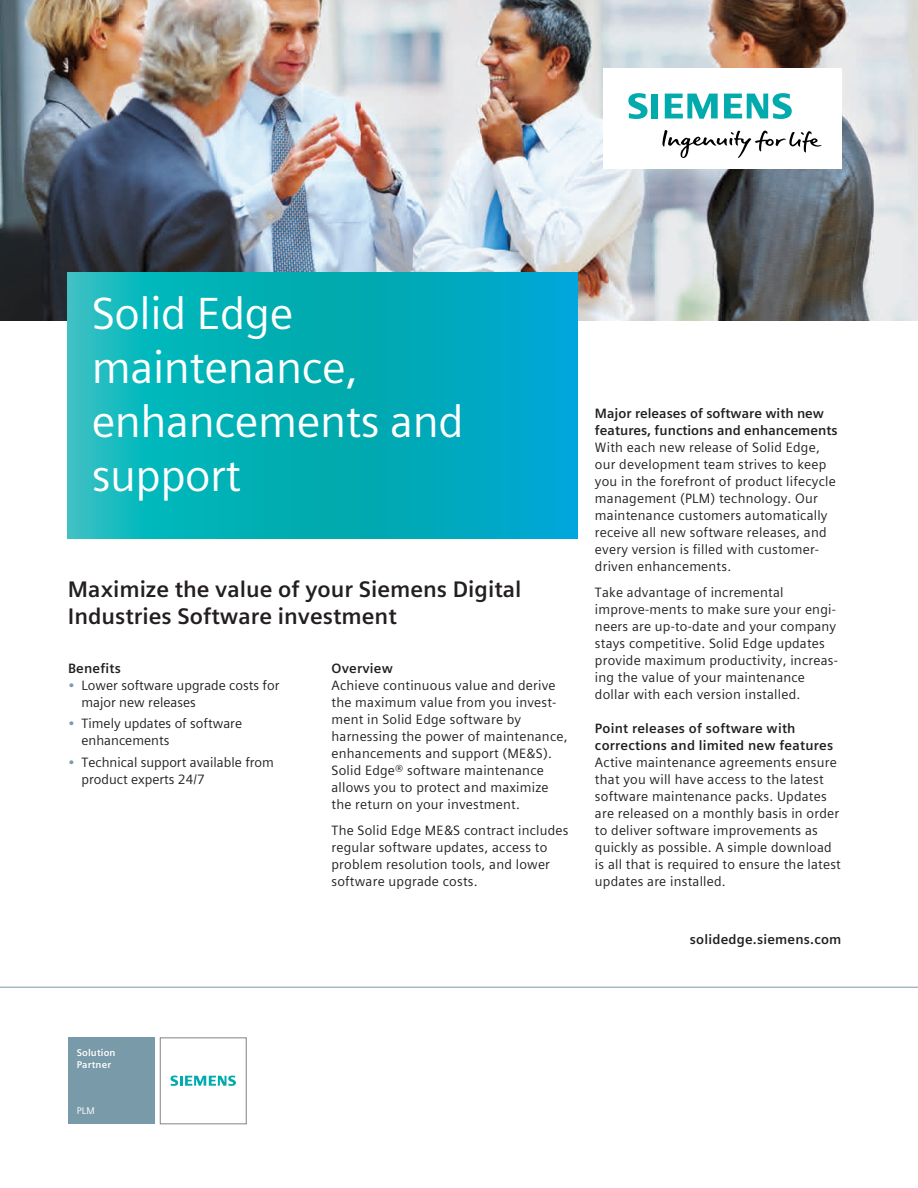
<style>
.page{position:relative;width:918px;height:1188px;background:#fff}
.page>*{position:absolute;margin:0;border:0;box-sizing:border-box;transform-origin:0 0}
.Head_Snow__30pt_120{font:45px/54px "Siemens Sans Global";letter-spacing:-.01em;color:#fff}
.Subhead_Blk__15pt_12{font:700 22.5px/27px "Siemens Sans Global";color:#231f20}
.Copy___9pt_4mm{font:13.5px/17px "Siemens Sans Global";letter-spacing:.015em;color:#231f20}
.Body_text_HEAD_Blk{font:700 13.5px/17px "Siemens Sans Global";letter-spacing:.015em;color:#231f20}
.URL__9pt_130{font:700 13.5px "Siemens Sans Global";letter-spacing:.015em;color:#231f20}
.t1{font:700 9.75px/12.8px "Siemens Sans";letter-spacing:.015em;color:#fff}
.t2{font:9.75px "Siemens Sans";color:#fff}
.s1{color:#7b99a9}
</style>
<div class="page">
<img style="left:0;top:0;width:918px;height:320px">
<div style="left:68px;top:1037px;width:87px;height:87px;background:#799aa8"></div>
<svg style="left:171px;top:1076px;width:65px;height:10px"></svg>
<div style="left:160px;top:1037px;width:87px;height:87px;border:1px solid #808385"></div>
<hr style="left:0;top:987px;width:918px;height:1px;background:#7b99a9">
<div style="left:603px;top:68px;width:238px;height:101px;background:#fff"></div>
<svg style="left:662px;top:130px;width:159px;height:28px"></svg>
<svg style="left:628px;top:93px;width:30px;height:26px"></svg>
<svg style="left:665px;top:94px;width:53px;height:25px"></svg>
<svg style="left:724px;top:93px;width:68px;height:26px"></svg>
<svg style="left:68px;top:272px;width:510px;height:266px;background:#05aebb"></svg>
<p class="Head_Snow__30pt_120" style="left:92px;top:287px;width:373px">Solid Edge maintenance, enhancements and support</p>
<p class="Subhead_Blk__15pt_12" style="left:68px;top:576px;width:455px">Maximize the value of your Siemens Digital<br>Industries Software investment</p>
<p class="Body_text_HEAD_Blk" style="left:68px;top:660px;width:54px">Benefits</p>
<p class="Copy___9pt_4mm" style="left:82px;top:677px;width:199px;text-indent:-14px"><span class="s1">•</span> Lower software upgrade costs for major new releases</p>
<p class="Copy___9pt_4mm" style="left:82px;top:715px;width:162px;text-indent:-14px"><span class="s1">•</span> Timely updates of software enhancements</p>
<p class="Copy___9pt_4mm" style="left:82px;top:754px;width:194px;text-indent:-14px"><span class="s1">•</span> Technical support available from product experts 24/7</p>
<p class="Body_text_HEAD_Blk" style="left:332px;top:660px;width:63px">Overview</p>
<p class="Copy___9pt_4mm" style="left:332px;top:677px;width:238px">Achieve continuous value and derive the maximum value from you invest&shy;ment in Solid Edge software by harnessing the power of maintenance, enhancements and support (ME&amp;S).<br>Solid Edge® software maintenance allows you to protect and maximize the return on your investment.</p>
<p class="Copy___9pt_4mm" style="left:332px;top:822px;width:238px">The Solid Edge ME&amp;S contract includes regular software updates, access to problem resolution tools, and lower software upgrade costs.</p>
<p class="Body_text_HEAD_Blk" style="left:595px;top:405px;width:244px">Major releases of software with new features, functions and enhancements</p>
<p class="Copy___9pt_4mm" style="left:595px;top:439px;width:242px">With each new release of Solid Edge, our development team strives to keep you in the forefront of product lifecycle management (PLM) technology. Our maintenance customers automatically receive all new software releases, and every version is filled with customer&shy;driven enhancements.</p>
<p class="Copy___9pt_4mm" style="left:595px;top:584px;width:244px">Take advantage of incremental improve-ments to make sure your engi&shy;neers are up-to-date and your company stays competitive. Solid Edge updates provide maximum productivity, increas&shy;ing the value of your maintenance dollar with each version installed.</p>
<p class="Body_text_HEAD_Blk" style="left:595px;top:720px;width:240px">Point releases of software with corrections and limited new features</p>
<p class="Copy___9pt_4mm" style="left:595px;top:754px;width:247px">Active maintenance agreements ensure that you will have access to the latest software maintenance packs. Updates are released on a monthly basis in order to deliver software improvements as quickly as possible. A simple download is all that is required to ensure the latest updates are installed.</p>
<p class="URL__9pt_130" style="left:690px;top:929px;width:153px">solidedge.siemens.com</p>
<p class="t1" style="left:77px;top:1046px;width:40px">Solution<br>Partner</p>
<p class="t2" style="left:77px;top:1105px;width:20px">PLM</p>
</div>
